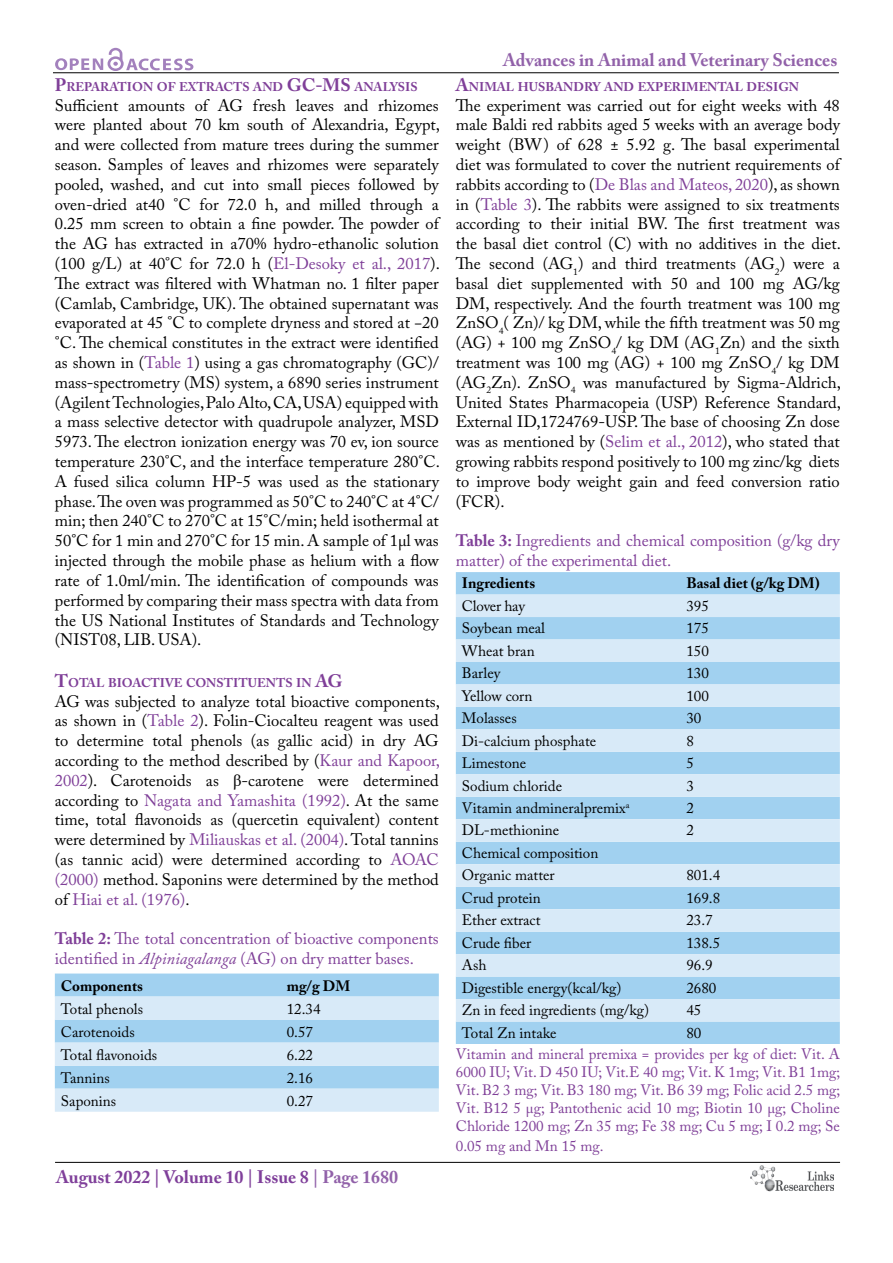
<style>
.page{position:relative;width:893px;height:1263px;background:#fff}
.page>*{position:absolute;margin:0;border:0;box-sizing:border-box;transform-origin:0 0}
.t1{font:700 18px "Adobe Caslon Pro";color:#9161a9}
.t2{font:700 18px "Adobe Caslon Pro";color:#7f3f9a}
.t3{font:16.5px/19.8px "Adobe Caslon Pro";color:#000;text-align:justify}
.t4{font:16.5px/19.8px "Adobe Caslon Pro";color:#7f3f98}
.t5{font:15px/22.5px "Adobe Caslon Pro";color:#000}
.t6{font:15px/18px "Adobe Caslon Pro";color:#7f3f98;text-align:justify}
.t7{font:700 15px "Adobe Caslon Pro";color:#000}
.t8{font:700 12.6px "Adobe Caslon Pro";color:#7f3f98}
.s1{font-size:18px}
.s2{color:#7f3f98}
.s3{font-family:"Times New Roman"}
.s4{font-weight:700}
.s5{font-style:italic}
.s6{color:#9161a9}
</style>
<div class="page">
<hr style="left:53px;top:72px;width:786px;height:1px;background:#000">
<hr style="left:55px;top:1162px;width:785px;height:1px;background:#000">
<svg style="left:55px;top:48px;width:138px;height:23px"></svg>
<img style="left:750px;top:1166px;width:83px;height:26px">
<svg style="left:55px;top:973px;width:384px;height:139px;background:#bddef4"></svg>
<div style="left:456px;top:572px;width:384px;height:472px;background:#a1d1f0"></div>
<svg style="left:456px;top:594px;width:384px;height:427px;background:#bedef4"></svg>
<p class="t8" style="left:55px;top:79px;width:363px"><span class="s1">P</span>REPARATION OF EXTRACTS AND <span class="s1">GC-MS</span> ANALYSIS</p>
<p class="t3" style="left:55px;top:95px;width:387px">Sufficient amounts of AG fresh leaves and rhizomes were planted about 70 km south of Alexandria, Egypt, and were collected from mature trees during the summer season. Samples of leaves and rhizomes were separately pooled, washed, and cut into small pieces followed by oven-dried at40 °C for 72.0 h, and milled through a 0.25 mm screen to obtain a fine powder. The powder of the AG has extracted in a70% hydro-ethanolic solution (100 g/L) at 40°C for 72.0 h (<span class="s2">El-Desoky et al., 2017</span>).<br>The extract was filtered with Whatman no. 1 filter paper (Camlab, Cambridge, UK). The obtained supernatant was evaporated at 45 °C to complete dryness and stored at −20 °C. The chemical constitutes in the extract were identified as shown in (<span class="s2">Table 1</span>) using a gas chromatography (GC)/ mass-spectrometry (MS) system, a 6890 series instrument (Agilent Technologies, Palo Alto, CA, USA) equipped with a mass selective detector with quadrupole analyzer, MSD 5973. The electron ionization energy was 70 ev, ion source temperature 230°C, and the interface temperature 280°C.<br>A fused silica column HP-5 was used as the stationary phase. The oven was programmed as 50°C to 240°C at 4°C/ min; then 240°C to 270°C at 15°C/min; held isothermal at 50°C for 1 min and 270°C for 15 min. A sample of 1μl was injected through the mobile phase as helium with a flow rate of 1.0ml/min. The identification of compounds was performed by comparing their mass spectra with data from the US National Institutes of Standards and Technology (NIST08, LIB. USA).</p>
<p class="t8" style="left:55px;top:675px;width:289px"><span class="s1">T</span>OTAL BIOACTIVE CONSTITUENTS IN <span class="s1">AG</span></p>
<p class="t3" style="left:55px;top:691px;width:387px">AG was subjected to analyze total bioactive components, as shown in (<span class="s2">Table 2</span>). Folin-Ciocalteu reagent was used to determine total phenols (as gallic acid) in dry AG according to the method described by (<span class="s2">Kaur and Kapoor, 2002</span>). Carotenoids as <span class="s3">β</span>-carotene were determined according to <span class="s2">Nagata and Yamashita (1992)</span>. At the same time, total flavonoids as (quercetin equivalent) content were determined by <span class="s2">Miliauskas et al. (2004)</span>. Total tannins (as tannic acid) were determined according to <span class="s2">AOAC (2000)</span> method. Saponins were determined by the method of <span class="s2">Hiai et al. (1976)</span>.</p>
<p class="t4" style="left:55px;top:928px;width:385px"><span class="s4">Table 2:</span> The total concentration of bioactive components identified in <span class="s5">Alpiniagalanga</span> (AG) on dry matter bases.</p>
<p class="t7" style="left:61px;top:977px;width:84px">Components</p>
<p class="t7" style="left:287px;top:977px;width:65px">mg/g DM</p>
<p class="t5" style="left:61px;top:997px;width:84px">Total phenols</p>
<p class="t5" style="left:287px;top:997px;width:35px">12.34</p>
<p class="t5" style="left:61px;top:1020px;width:75px">Carotenoids</p>
<p class="t5" style="left:287px;top:1020px;width:28px">0.57</p>
<p class="t5" style="left:61px;top:1043px;width:98px">Total flavonoids</p>
<p class="t5" style="left:287px;top:1043px;width:28px">6.22</p>
<p class="t5" style="left:61px;top:1066px;width:50px">Tannins</p>
<p class="t5" style="left:287px;top:1066px;width:28px">2.16</p>
<p class="t5" style="left:61px;top:1089px;width:57px">Saponins</p>
<p class="t5" style="left:287px;top:1089px;width:28px">0.27</p>
<p class="t2" style="left:56px;top:1166px;width:344px">August 2022 | Volume 10 | Issue 8 <span class="s6">| Page 1680</span></p>
<p class="t1" style="left:503px;top:50px;width:336px">Advances in Animal and Veterinary Sciences</p>
<p class="t8" style="left:456px;top:79px;width:345px"><span class="s1">A</span>NIMAL HUSBANDRY AND EXPERIMENTAL DESIGN</p>
<p class="t3" style="left:456px;top:95px;width:387px">The experiment was carried out for eight weeks with 48 male Baldi red rabbits aged 5 weeks with an average body weight (BW) of 628 ± 5.92 g. The basal experimental diet was formulated to cover the nutrient requirements of rabbits according to (<span class="s2">De Blas and Mateos, 2020</span>), as shown in (<span class="s2">Table 3</span>). The rabbits were assigned to six treatments according to their initial BW. The first treatment was the basal diet control (C) with no additives in the diet.<br>The second (AG<sub>1</sub>) and third treatments (AG<sub>2</sub>) were a basal diet supplemented with 50 and 100 mg AG/kg DM, respectively. And the fourth treatment was 100 mg ZnSO<sub>4</sub>( Zn)/ kg DM, while the fifth treatment was 50 mg (AG) + 100 mg ZnSO<sub>4</sub>/ kg DM (AG<sub>1</sub>Zn) and the sixth treatment was 100 mg (AG) + 100 mg ZnSO<sub>4</sub>/ kg DM (AG<sub>2</sub>Zn). ZnSO<sub>4</sub> was manufactured by Sigma-Aldrich, United States Pharmacopeia (USP) Reference Standard, External ID,1724769-USP. The base of choosing Zn dose was as mentioned by (<span class="s2">Selim et al., 2012</span>), who stated that growing rabbits respond positively to 100 mg zinc/kg diets to improve body weight gain and feed conversion ratio (FCR).</p>
<p class="t4" style="left:456px;top:531px;width:385px"><span class="s4">Table 3:</span> Ingredients and chemical composition (g/kg dry matter) of the experimental diet.</p>
<p class="t7" style="left:462px;top:574px;width:75px">Ingredients</p>
<p class="t7" style="left:686px;top:574px;width:135px">Basal diet (g/kg DM)</p>
<p class="t5" style="left:462px;top:594px;width:65px">Clover hay</p>
<p class="t5" style="left:686px;top:594px;width:24px">395</p>
<p class="t5" style="left:462px;top:617px;width:85px">Soybean meal</p>
<p class="t5" style="left:686px;top:617px;width:24px">175</p>
<p class="t5" style="left:462px;top:639px;width:74px">Wheat bran</p>
<p class="t5" style="left:686px;top:639px;width:24px">150</p>
<p class="t5" style="left:462px;top:662px;width:40px">Barley</p>
<p class="t5" style="left:686px;top:662px;width:24px">130</p>
<p class="t5" style="left:462px;top:684px;width:72px">Yellow corn</p>
<p class="t5" style="left:686px;top:684px;width:24px">100</p>
<p class="t5" style="left:462px;top:707px;width:56px">Molasses</p>
<p class="t5" style="left:686px;top:707px;width:16px">30</p>
<p class="t5" style="left:462px;top:729px;width:136px">Di-calcium phosphate</p>
<p class="t5" style="left:686px;top:729px;width:9px">8</p>
<p class="t5" style="left:462px;top:752px;width:66px">Limestone</p>
<p class="t5" style="left:686px;top:752px;width:9px">5</p>
<p class="t5" style="left:462px;top:774px;width:102px">Sodium chloride</p>
<p class="t5" style="left:686px;top:774px;width:9px">3</p>
<p class="t5" style="left:462px;top:796px;width:169px">Vitamin andmineralpremix<sup>a</sup></p>
<p class="t5" style="left:686px;top:796px;width:9px">2</p>
<p class="t5" style="left:462px;top:819px;width:99px">DL-methionine</p>
<p class="t5" style="left:686px;top:819px;width:9px">2</p>
<p class="t5" style="left:462px;top:841px;width:138px">Chemical composition<br>Organic matter</p>
<p class="t5" style="left:686px;top:864px;width:35px">801.4</p>
<p class="t5" style="left:462px;top:886px;width:81px">Crud protein</p>
<p class="t5" style="left:686px;top:886px;width:35px">169.8</p>
<p class="t5" style="left:462px;top:909px;width:80px">Ether extract</p>
<p class="t5" style="left:686px;top:909px;width:28px">23.7</p>
<p class="t5" style="left:462px;top:931px;width:71px">Crude fiber</p>
<p class="t5" style="left:686px;top:931px;width:35px">138.5</p>
<p class="t5" style="left:462px;top:954px;width:26px">Ash</p>
<p class="t5" style="left:686px;top:954px;width:28px">96.9</p>
<p class="t5" style="left:462px;top:976px;width:161px">Digestible energy(kcal/kg)</p>
<p class="t5" style="left:686px;top:976px;width:31px">2680</p>
<p class="t5" style="left:462px;top:999px;width:189px">Zn in feed ingredients (mg/kg)</p>
<p class="t5" style="left:686px;top:999px;width:16px">45</p>
<p class="t5" style="left:462px;top:1021px;width:96px">Total Zn intake</p>
<p class="t5" style="left:686px;top:1021px;width:16px">80</p>
<p class="t6" style="left:456px;top:1045px;width:386px">Vitamin and mineral premixa = provides per kg of diet: Vit. A 6000 IU; Vit. D 450 IU; Vit.E 40 mg; Vit. K 1mg; Vit. B1 1mg; Vit. B2 3 mg; Vit. B3 180 mg; Vit. B6 39 mg; Folic acid 2.5 mg; Vit. B12 5 µg; Pantothenic acid 10 mg; Biotin 10 µg; Choline Chloride 1200 mg; Zn 35 mg; Fe 38 mg; Cu 5 mg; I 0.2 mg; Se</p>
<p class="t6" style="left:456px;top:1137px;width:149px">0.05 mg and Mn 15 mg.</p>
</div>
